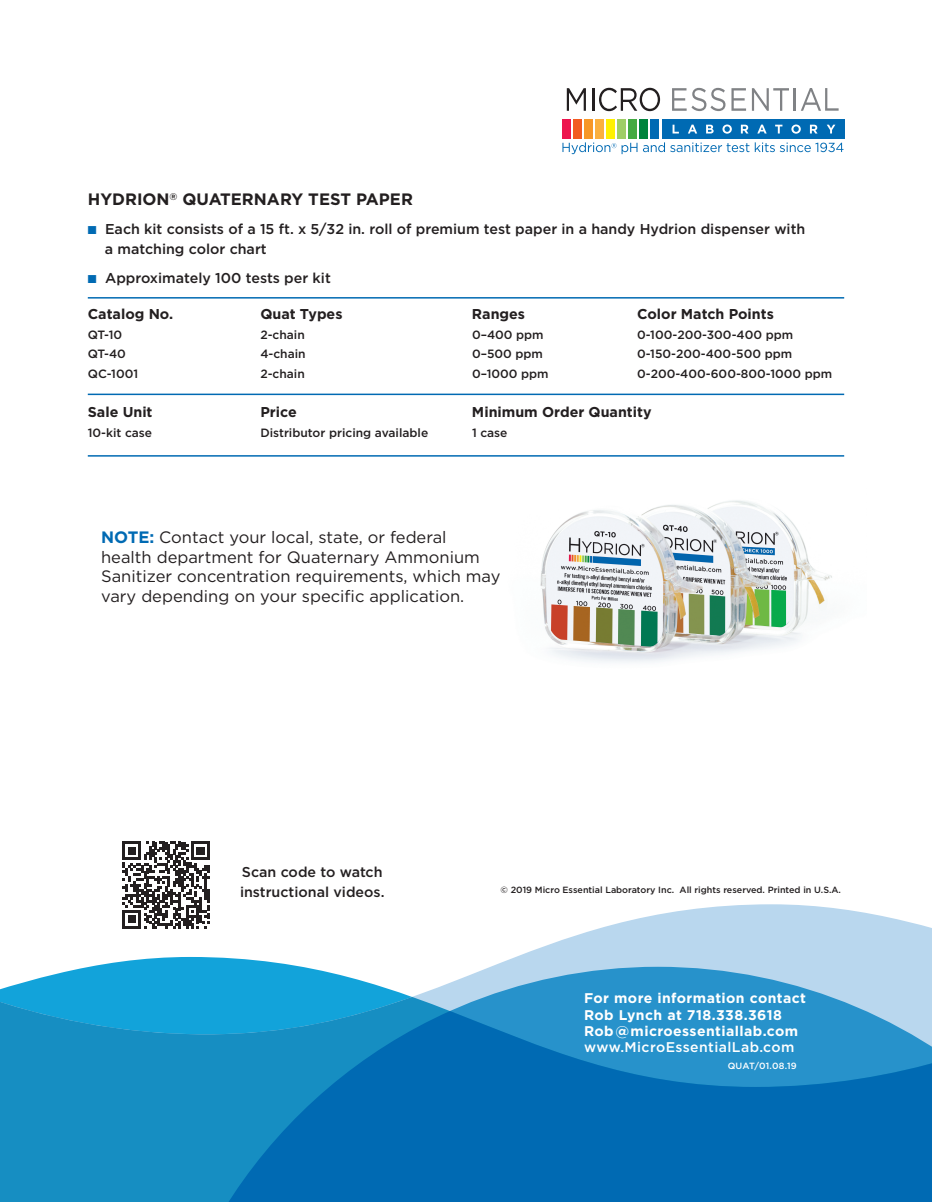
<style>
.page{position:relative;width:932px;height:1202px;background:#fff}
.page>*{position:absolute;margin:0;border:0;box-sizing:border-box;transform-origin:0 0}
.bold_head{font:16.5px/19.5px "Gotham";color:#231f20}
.bold_head-2{font:700 16.5px "Gotham";color:#231f20}
.text_w_space_after{font:500 14.25px/19.5px "Gotham";color:#231f20}
.text{font:700 14.25px "Gotham";color:#231f20}
.text-2{font:500 14.25px "Gotham";color:#231f20}
.t1{font:700 14.1px/16.4px "Gotham";letter-spacing:.03em;color:#fff}
.t2{font:500 14.1px "Gotham";letter-spacing:.03em;color:#fff}
.text-3{font:500 12px "Gotham";color:#231f20}
.bold_head-3{font:500 9px "Gotham";color:#231f20}
.t3{font:500 9px "Gotham";letter-spacing:.03em;color:#fff}
.s1{color:#006ab3}
.s2{font-weight:700;color:#006ab3}
</style>
<div class="page">
<img style="left:540px;top:500px;width:292px;height:163px">
<hr style="left:88px;top:297px;width:756px;height:1px;background:#006ab3">
<hr style="left:88px;top:455px;width:756px;height:1px;background:#006ab3">
<hr style="left:88px;top:393px;width:756px;height:2px;background:#006ab3">
<svg style="left:18px;top:902px;width:914px;height:82px"></svg>
<svg style="left:148px;top:966px;width:784px;height:18px"></svg>
<svg style="left:0;top:984px;width:932px;height:218px;background:#279acc"></svg>
<svg style="left:148px;top:1011px;width:784px;height:191px;background:#0c7abb"></svg>
<div style="left:662px;top:119px;width:182px;height:20px;background:#006ab3"></div>
<div style="left:562px;top:119px;width:8px;height:20px;background:#ed154e"></div>
<div style="left:573px;top:119px;width:8px;height:20px;background:#f25b21"></div>
<div style="left:584px;top:119px;width:8px;height:20px;background:#f79727"></div>
<div style="left:595px;top:119px;width:8px;height:20px;background:#fbb03f"></div>
<div style="left:606px;top:119px;width:8px;height:20px;background:#fff101"></div>
<div style="left:617px;top:119px;width:8px;height:20px;background:#9fce66"></div>
<div style="left:628px;top:119px;width:8px;height:20px;background:#44aa42"></div>
<div style="left:639px;top:119px;width:9px;height:20px;background:#00843d"></div>
<div style="left:651px;top:119px;width:8px;height:20px;background:#006ab3"></div>
<svg style="left:672px;top:125px;width:7px;height:8px"></svg>
<svg style="left:688px;top:125px;width:9px;height:8px"></svg>
<svg style="left:706px;top:125px;width:7px;height:8px"></svg>
<svg style="left:722px;top:124px;width:9px;height:10px"></svg>
<svg style="left:740px;top:125px;width:8px;height:8px"></svg>
<svg style="left:757px;top:125px;width:9px;height:8px"></svg>
<svg style="left:775px;top:125px;width:7px;height:8px"></svg>
<svg style="left:791px;top:124px;width:9px;height:10px"></svg>
<svg style="left:810px;top:125px;width:7px;height:8px"></svg>
<svg style="left:827px;top:125px;width:8px;height:8px"></svg>
<svg style="left:566px;top:88px;width:20px;height:23px"></svg>
<hr style="left:592px;top:88px;width:2px;height:23px;background:#231f20">
<svg style="left:599px;top:88px;width:61px;height:23px"></svg>
<svg style="left:672px;top:88px;width:53px;height:23px"></svg>
<svg style="left:731px;top:88px;width:58px;height:23px"></svg>
<hr style="left:793px;top:88px;width:2px;height:23px;background:#808285">
<svg style="left:801px;top:88px;width:37px;height:23px"></svg>
<svg style="left:562px;top:142px;width:75px;height:12px"></svg>
<svg style="left:643px;top:142px;width:200px;height:10px"></svg>
<svg style="left:123px;top:841px;width:87px;height:87px"></svg>
<p class="bold_head-2" style="left:88px;top:190px;width:326px">HYDRION<sup>®</sup> QUATERNARY TEST PAPER</p>
<p class="text_w_space_after" style="left:105px;top:219px;width:702px;text-indent:-17px"><span class="s1">■</span> Each kit consists of a 15 ft. x 5/32 in. roll of premium test paper in a handy Hydrion dispenser with a matching color chart</p>
<p class="text_w_space_after" style="left:88px;top:268px;width:244px"><span class="s1">■</span> Approximately 100 tests per kit</p>
<p class="text" style="left:88px;top:306px;width:87px">Catalog No.</p>
<p class="text" style="left:260px;top:306px;width:84px">Quat Types</p>
<p class="text" style="left:472px;top:306px;width:55px">Ranges</p>
<p class="text" style="left:637px;top:306px;width:138px">Color Match Points</p>
<p class="text-3" style="left:88px;top:328px;width:36px">QT-10</p>
<p class="text-3" style="left:260px;top:328px;width:46px">2-chain</p>
<p class="text-3" style="left:472px;top:328px;width:73px">0–400 ppm</p>
<p class="text-3" style="left:637px;top:328px;width:158px">0-100-200-300-400 ppm</p>
<p class="text-3" style="left:88px;top:347px;width:40px">QT-40</p>
<p class="text-3" style="left:260px;top:347px;width:47px">4-chain</p>
<p class="text-3" style="left:472px;top:347px;width:72px">0–500 ppm</p>
<p class="text-3" style="left:637px;top:347px;width:157px">0-150-200-400-500 ppm</p>
<p class="text-3" style="left:88px;top:367px;width:52px">QC-1001</p>
<p class="text-3" style="left:260px;top:367px;width:46px">2-chain</p>
<p class="text-3" style="left:472px;top:367px;width:78px">0–1000 ppm</p>
<p class="text-3" style="left:637px;top:367px;width:197px">0-200-400-600-800-1000 ppm</p>
<p class="text" style="left:88px;top:404px;width:66px">Sale Unit</p>
<p class="text" style="left:260px;top:404px;width:38px">Price</p>
<p class="text" style="left:472px;top:404px;width:181px">Minimum Order Quantity</p>
<p class="text-3" style="left:88px;top:425px;width:66px">10-kit case</p>
<p class="text-3" style="left:260px;top:425px;width:169px">Distributor pricing available</p>
<p class="text-3" style="left:472px;top:425px;width:37px">1 case</p>
<p class="bold_head" style="left:101px;top:527px;width:401px"><span class="s2">NOTE:</span> Contact your local, state, or federal health department for Quaternary Ammonium Sanitizer concentration requirements, which may vary depending on your specific application.</p>
<p class="text-2" style="left:242px;top:864px;width:142px">Scan code to watch</p>
<p class="text-2" style="left:240px;top:883px;width:146px">instructional videos.</p>
<p class="bold_head-3" style="left:500px;top:884px;width:342px">© 2019 Micro Essential Laboratory Inc. All rights reserved. Printed in U.S.A.</p>
<p class="t1" style="left:584px;top:990px;width:223px">For more information contact<br>Rob Lynch at 718.338.3618</p>
<p class="t1" style="left:584px;top:1022px;width:215px">Rob@microessentiallab.com</p>
<p class="t2" style="left:584px;top:1039px;width:212px">www.MicroEssentialLab.com</p>
<p class="t3" style="left:727px;top:1060px;width:71px">QUAT/01.08.19</p>
</div>
